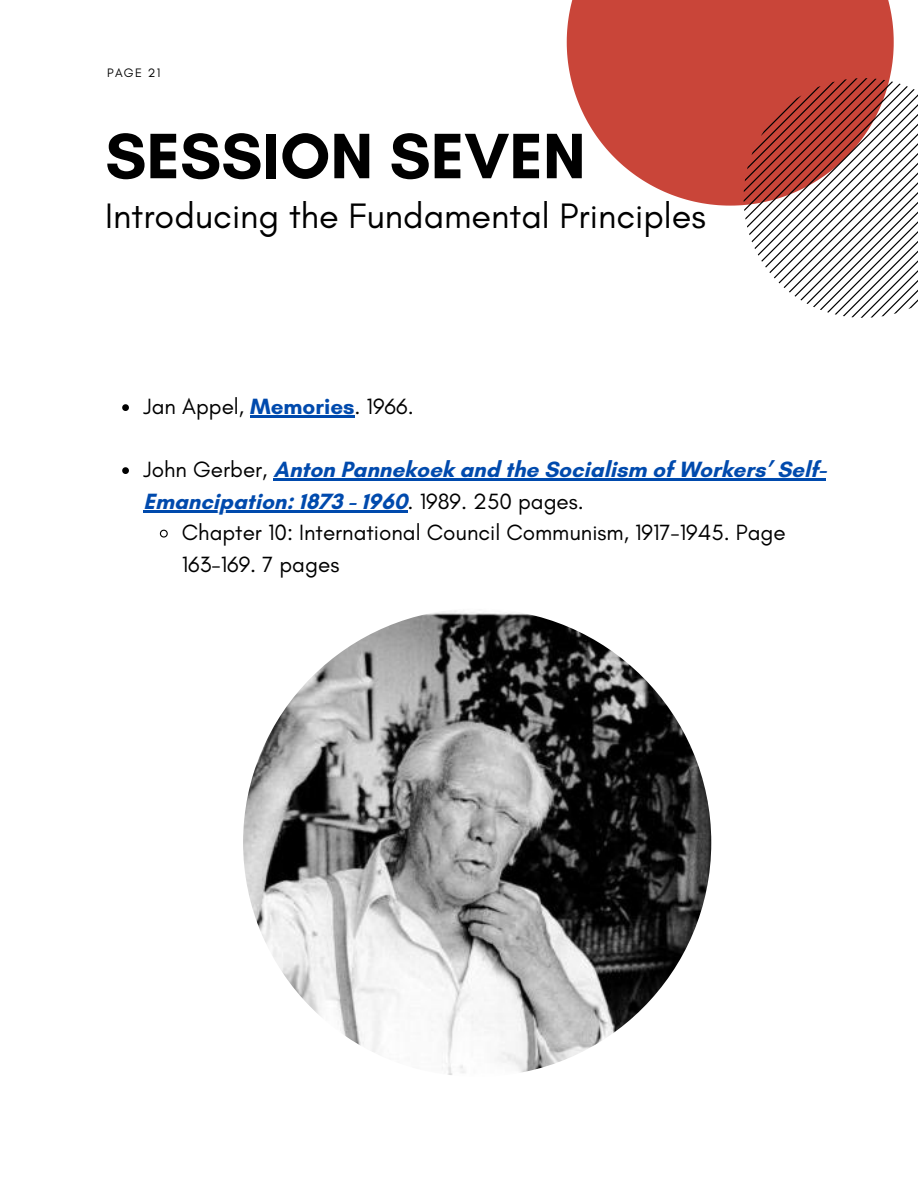
<style>
.page{position:relative;width:918px;height:1188px;background:#fff}
.page>*{position:absolute;margin:0;border:0;box-sizing:border-box;transform-origin:0 0}
.t1{font:700 65.4px "Glacial Indifference";color:#000}
.t2{font:36px "Glacial Indifference";color:#000}
.t3{font:700 22.5px "Glacial Indifference";color:#004aad}
.t4{font:22.5px "Glacial Indifference";color:#000}
.t5{font:12.45px "Glacial Indifference";letter-spacing:.1em;color:#000}
.s1{font-weight:700;color:#004aad}
.s2{font-weight:400;color:#000}
</style>
<div class="page">
<svg style="left:567px;top:0;width:327px;height:206px;background:#cf5c52"></svg>
<svg style="left:744px;top:78px;width:174px;height:240px"></svg>
<img style="left:243px;top:608px;width:468px;height:469px;border-radius:50%">
<svg style="left:122px;top:404px;width:7px;height:7px"></svg>
<hr style="left:250px;top:415px;width:105px;height:3px;background:#004aad">
<svg style="left:122px;top:467px;width:7px;height:7px"></svg>
<hr style="left:274px;top:478px;width:61px;height:3px;background:#004aad">
<hr style="left:335px;top:478px;width:491px;height:3px;background:#004aad">
<hr style="left:144px;top:510px;width:264px;height:2px;background:#004aad">
<svg style="left:159px;top:529px;width:9px;height:9px"></svg>
<p class="t5" style="left:107px;top:66px;width:55px">PAGE 21</p>
<h1 class="t1" style="left:105px;top:116px;width:482px">SESSION SEVEN</h1>
<h2 class="t2" style="left:105px;top:194px;width:602px">Introducing the Fundamental Principles</h2>
<p class="t4" style="left:144px;top:393px;width:272px">Jan Appel, <span class="s1">Memories</span>. 1966.</p>
<p class="t3" style="left:144px;top:456px;width:685px"><span class="s2">John Gerber,</span> Anton Pannekoek and the Socialism of Workers’ Self-</p>
<p class="t3" style="left:144px;top:487px;width:442px">Emancipation: 1873 - 1960<span class="s2">. 1989. 250 pages.</span></p>
<p class="t4" style="left:182px;top:519px;width:605px">Chapter 10: International Council Communism, 1917-1945. Page</p>
<p class="t4" style="left:182px;top:550px;width:159px">163-169. 7 pages</p>
</div>
